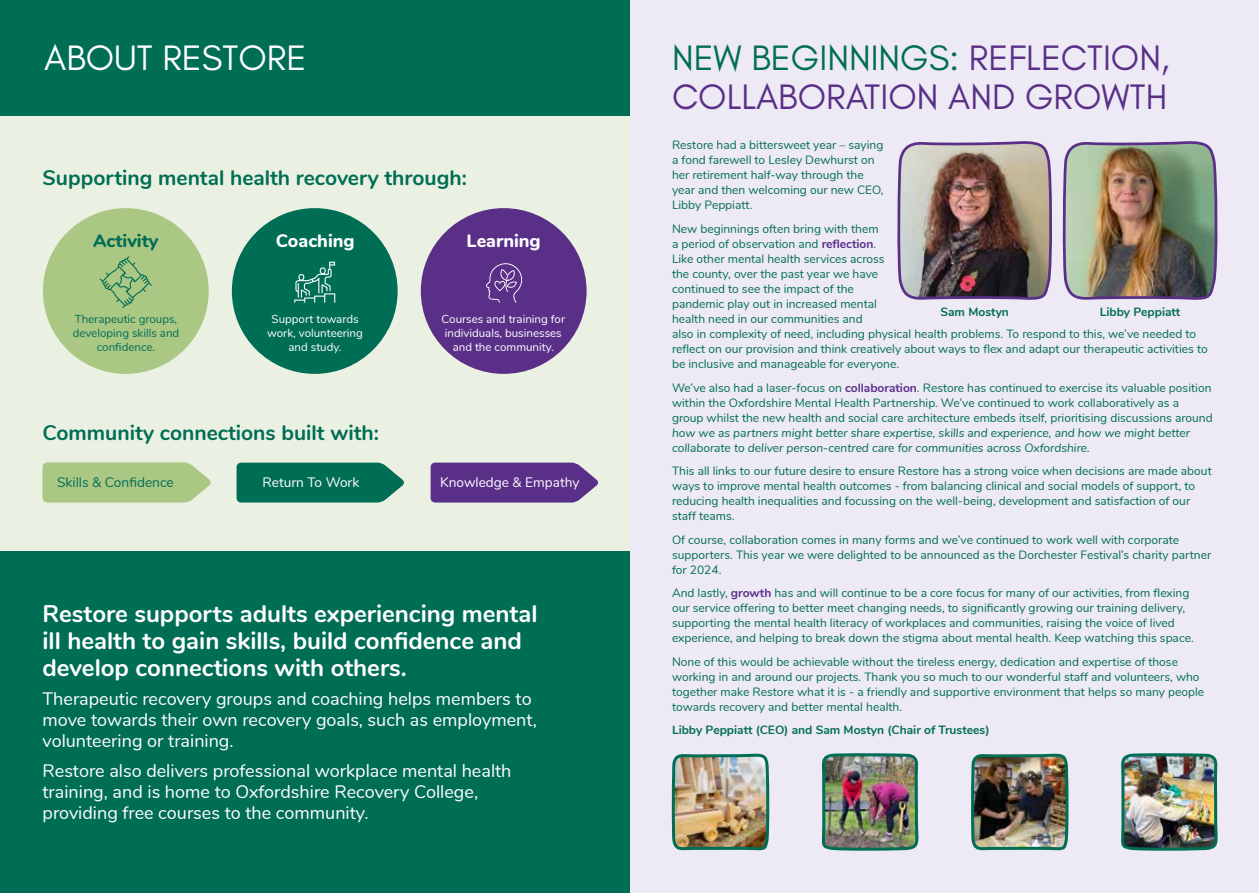
<style>
.page{position:relative;width:1259px;height:893px;background:#fff}
.page>*{position:absolute;margin:0;border:0;box-sizing:border-box;transform-origin:0 0}
.t1{font:36px/39px "Glacial Indifference";color:#5a2f88}
.t2{font:36px "Glacial Indifference";color:#fff}
.t3{font:700 24px/27px "Nunito";color:#fff}
.t4{font:700 21px "Nunito";color:#006d55}
.t5{font:18px/21px "Nunito";color:#fff}
.t6{font:800 18px "Nunito";color:#fff}
.t7{font:800 18px "Nunito";color:#006e55}
.t8{font:13.65px "Nunito";color:#fff}
.t9{font:13.65px "Nunito";color:#006d55}
.t10{font:12px/15px "Nunito";color:#006d55}
.t11{font:italic 12px/15px "Nunito";color:#006d55}
.t12{font:700 12px "Nunito";color:#006d55}
.t13{font:11.55px/13.8px "Nunito";color:#fff;text-align:center}
.t14{font:11.55px/13.8px "Nunito";color:#006e55;text-align:center}
.s1{color:#006d55}
.s2{font-weight:700;color:#5a2f88}
</style>
<div class="page">
<div style="left:629px;top:0;width:630px;height:893px;background:#ede9f5"></div>
<div style="left:0;top:0;width:629px;height:116px;background:#006d55"></div>
<div style="left:0;top:551px;width:629px;height:342px;background:#006d55"></div>
<div style="left:0;top:116px;width:629px;height:435px;background:#ebf1e2"></div>
<div style="left:45px;top:210px;width:162px;height:162px;background:#abc784;border-radius:50%"></div>
<div style="left:43px;top:208px;width:166px;height:166px;border:4px solid #abc784;border-radius:50%"></div>
<svg style="left:100px;top:256px;width:52px;height:52px"></svg>
<div style="left:234px;top:210px;width:162px;height:162px;background:#006e55;border-radius:50%"></div>
<div style="left:232px;top:208px;width:166px;height:166px;border:4px solid #006e55;border-radius:50%"></div>
<svg style="left:294px;top:262px;width:41px;height:41px"></svg>
<div style="left:422px;top:210px;width:163px;height:162px;background:#5a2f88;border-radius:50%"></div>
<div style="left:421px;top:208px;width:165px;height:166px;border:4px solid #5a2f88;border-radius:50%"></div>
<svg style="left:486px;top:263px;width:36px;height:40px"></svg>
<svg style="left:42px;top:462px;width:169px;height:41px;background:#b0ca8c"></svg>
<svg style="left:236px;top:462px;width:168px;height:41px;background:#157861"></svg>
<svg style="left:430px;top:462px;width:168px;height:41px;background:#66408f"></svg>
<img style="left:897px;top:141px;width:155px;height:159px">
<img style="left:1062px;top:141px;width:156px;height:159px">
<img style="left:671px;top:753px;width:99px;height:98px">
<img style="left:821px;top:753px;width:98px;height:98px">
<img style="left:971px;top:753px;width:98px;height:98px">
<img style="left:1121px;top:753px;width:97px;height:98px">
<h1 class="t2" style="left:44px;top:37px;width:264px">ABOUT RESTORE</h1>
<h3 class="t4" style="left:43px;top:163px;width:426px">Supporting mental health recovery through:</h3>
<h3 class="t7" style="left:93px;top:228px;width:67px">Activity</h3>
<p class="t14" style="left:73px;top:312px;width:108px">Therapeutic groups, developing skills and confidence.</p>
<h3 class="t6" style="left:276px;top:228px;width:80px">Coaching</h3>
<p class="t13" style="left:267px;top:312px;width:97px">Support towards work, volunteering and study.</p>
<h3 class="t6" style="left:467px;top:228px;width:76px">Learning</h3>
<p class="t13" style="left:441px;top:312px;width:125px">Courses and training for individuals, businesses and the community.</p>
<h3 class="t4" style="left:43px;top:417px;width:338px">Community connections built with:</h3>
<p class="t9" style="left:57px;top:472px;width:118px">Skills &amp; Confidence</p>
<p class="t8" style="left:263px;top:472px;width:98px">Return To Work</p>
<p class="t8" style="left:440px;top:472px;width:141px">Knowledge &amp; Empathy</p>
<h2 class="t3" style="left:43px;top:598px;width:496px">Restore supports adults experiencing mental ill health to gain skills, build confidence and develop connections with others.</h2>
<h3 class="t5" style="left:43px;top:687px;width:496px">Therapeutic recovery groups and coaching helps members to move towards their own recovery goals, such as employment, volunteering or training.</h3>
<h3 class="t5" style="left:43px;top:759px;width:470px">Restore also delivers professional workplace mental health training, and is home to Oxfordshire Recovery College, providing free courses to the community.</h3>
<h1 class="t1" style="left:672px;top:38px;width:499px"><span class="s1">NEW BEGINNINGS:</span> REFLECTION,<br>COLLABORATION AND GROWTH</h1>
<p class="t10" style="left:672px;top:137px;width:213px">Restore had a bittersweet year – saying a fond farewell to Lesley Dewhurst on her retirement half-way through the year and then welcoming our new CEO,<br>Libby Peppiatt.</p>
<p class="t10" style="left:672px;top:221px;width:537px">New beginnings often bring with them<br>a period of observation and <span class="s2">reflection</span>.<br>Like other mental health services across<br>the county, over the past year we have<br>continued to see the impact of the<br>pandemic play out in increased mental<br>health need in our communities and<br>also in complexity of need, including physical health problems. To respond to this, we’ve needed to reflect on our provision and think creatively about ways to flex and adapt our therapeutic activities to be inclusive and manageable for everyone.</p>
<p class="t10" style="left:672px;top:379px;width:542px">We’ve also had a laser-focus on <span class="s2">collaboration</span>. Restore has continued to exercise its valuable position within the Oxfordshire Mental Health Partnership. We’ve continued to work collaboratively as a group whilst the new health and social care architecture embeds itself, prioritising discussions around</p>
<p class="t11" style="left:672px;top:424px;width:519px">how we as partners might better share expertise, skills and experience, and how we might better collaborate to deliver person-centred care for communities across Oxfordshire.</p>
<p class="t10" style="left:672px;top:463px;width:541px">This all links to our future desire to ensure Restore has a strong voice when decisions are made about ways to improve mental health outcomes - from balancing clinical and social models of support, to reducing health inequalities and focussing on the well-being, development and satisfaction of our staff teams.</p>
<p class="t10" style="left:672px;top:531px;width:541px">Of course, collaboration comes in many forms and we’ve continued to work well with corporate supporters. This year we were delighted to be announced as the Dorchester Festival’s charity partner for 2024.</p>
<p class="t10" style="left:672px;top:585px;width:523px">And lastly, <span class="s2">growth</span> has and will continue to be a core focus for many of our activities, from flexing our service offering to better meet changing needs, to significantly growing our training delivery, supporting the mental health literacy of workplaces and communities, raising the voice of lived experience, and helping to break down the stigma about mental health. Keep watching this space.</p>
<p class="t10" style="left:672px;top:653px;width:533px">None of this would be achievable without the tireless energy, dedication and expertise of those working in and around our projects. Thank you so much to our wonderful staff and volunteers, who together make Restore what it is - a friendly and supportive environment that helps so many people towards recovery and better mental health.</p>
<p class="t12" style="left:672px;top:721px;width:319px">Libby Peppiatt (CEO) and Sam Mostyn (Chair of Trustees)</p>
<p class="t12" style="left:940px;top:303px;width:70px">Sam Mostyn</p>
<p class="t12" style="left:1100px;top:303px;width:82px">Libby Peppiatt</p>
</div>
